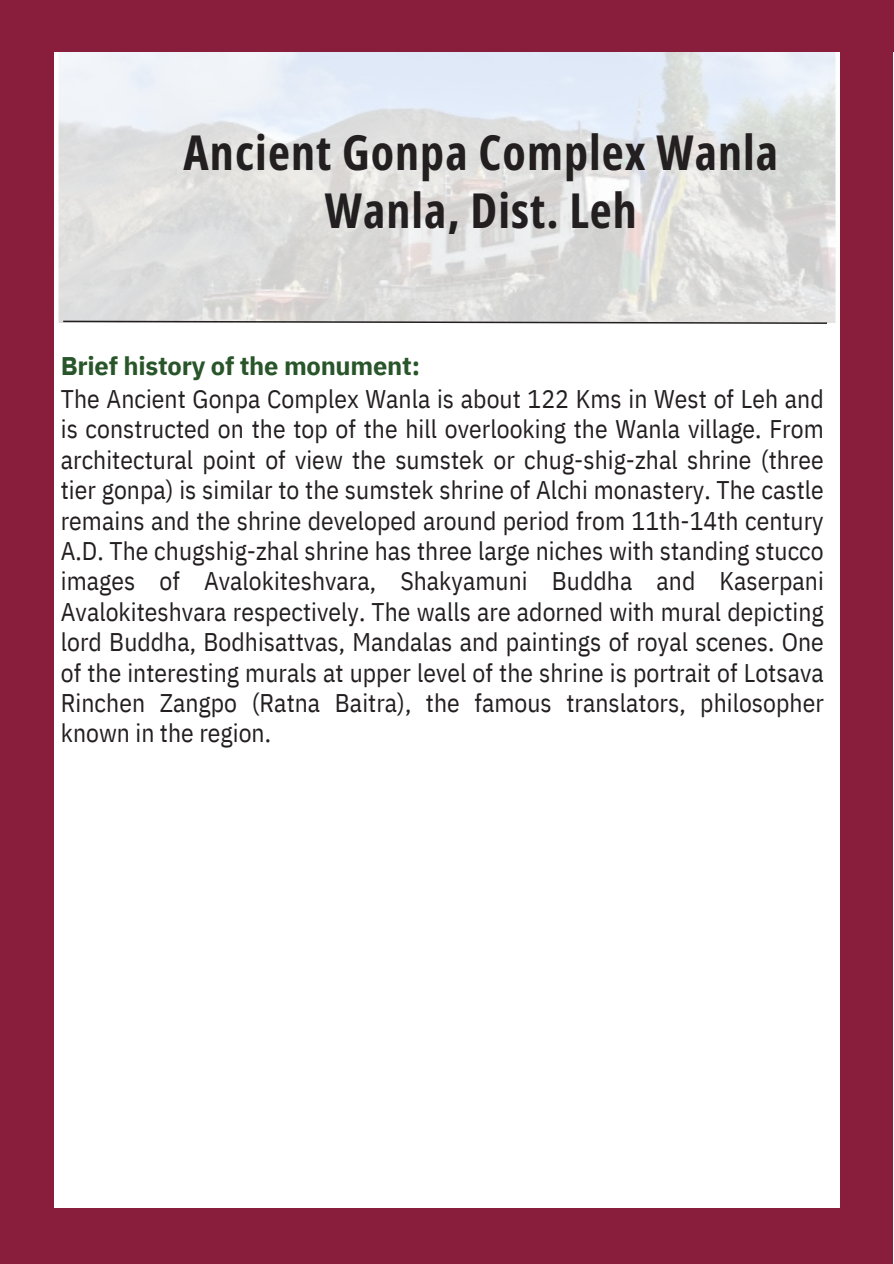
<style>
.page{position:relative;width:894px;height:1264px;background:#fff}
.page>*{position:absolute;margin:0;border:0;box-sizing:border-box;transform-origin:0 0}
.t1{font:700 48px/57.3px "Open Sans Condensed";letter-spacing:.025em;color:#231f20;text-align:center}
.t2{font:25.5px/30.3px "IBM Plex Sans Cond";color:#231f20;text-align:justify}
.t3{font:700 25.5px "IBM Plex Sans";letter-spacing:-.01em;color:#285529}
</style>
<div class="page">
<img style="left:54px;top:51px;width:784px;height:271px">
<div style="left:1px;top:24px;width:52px;height:1239px;background:#881e3c"></div>
<div style="left:840px;top:0;width:52px;height:1263px;background:#881e3c"></div>
<div style="left:22px;top:1208px;width:857px;height:55px;background:#881e3c"></div>
<div style="left:0;top:0;width:893px;height:51px;background:#881e3c"></div>
<svg style="left:63px;top:320px;width:763px;height:4px;background:#9e9c9c"></svg>
<p class="t1" style="left:183px;top:123px;width:596px">Ancient Gonpa Complex Wanla<br>Wanla, Dist. Leh</p>
<h1 class="t3" style="left:61px;top:349px;width:361px">Brief history of the monument:</h1>
<p class="t2" style="left:61px;top:383px;width:764px">The Ancient Gonpa Complex Wanla is about 122 Kms in West of Leh and is constructed on the top of the hill overlooking the Wanla village. From architectural point of view the sumstek or chug-shig-zhal shrine (three tier gonpa) is similar to the sumstek shrine of Alchi monastery. The castle remains and the shrine developed around period from 11th-14th century A.D. The chugshig-zhal shrine has three large niches with standing stucco images of Avalokiteshvara, Shakyamuni Buddha and Kaserpani Avalokiteshvara respectively. The walls are adorned with mural depicting lord Buddha, Bodhisattvas, Mandalas and paintings of royal scenes. One of the interesting murals at upper level of the shrine is portrait of Lotsava Rinchen Zangpo (Ratna Baitra), the famous translators, philosopher known in the region.</p>
</div>
